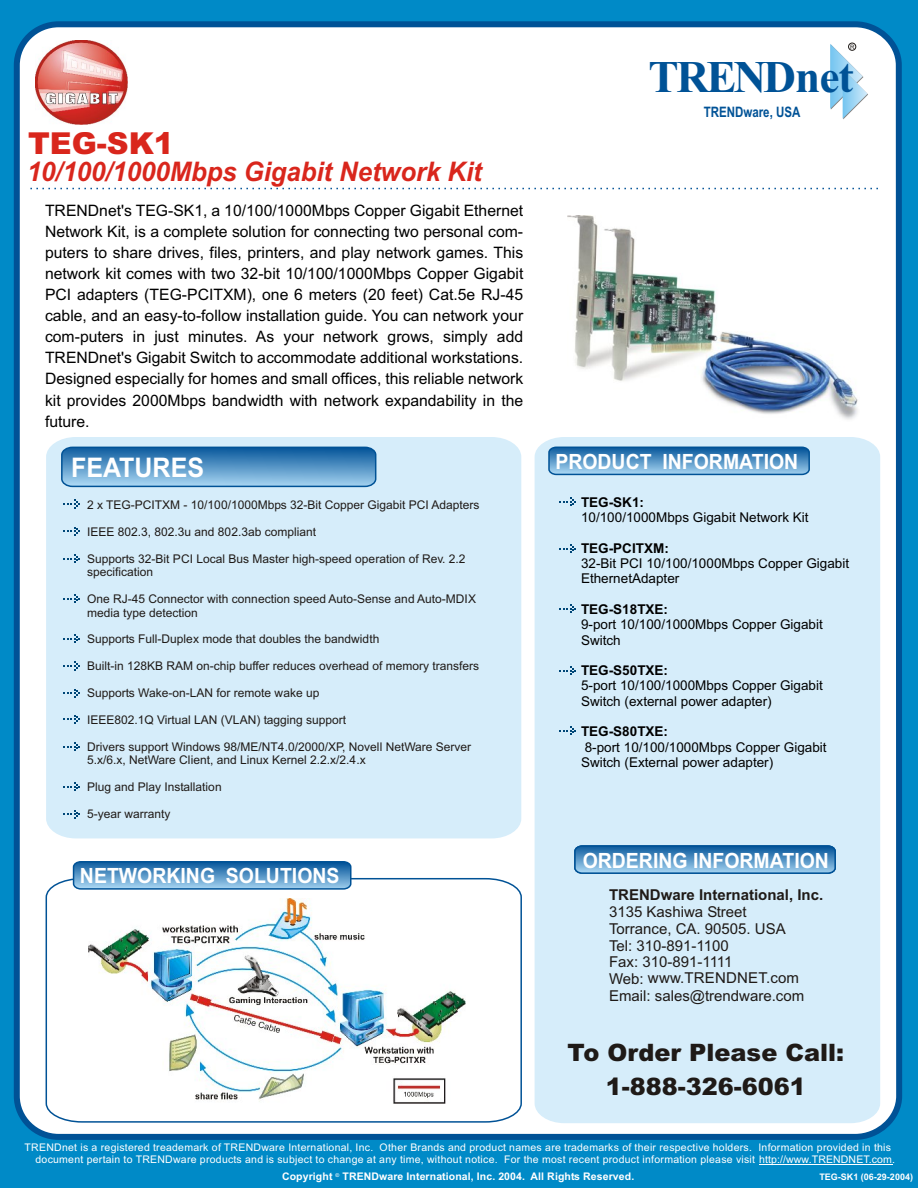
<style>
.page{position:relative;width:918px;height:1188px;background:#008ac7}
.page>*{position:absolute;margin:0;border:0;box-sizing:border-box;transform-origin:0 0}
.t1{font:700 45.3px "Times New Roman";letter-spacing:-.05em;color:#005296}
.t2{font:900 30.3px "Arial";color:#d9261c}
.t3{font:italic 700 27px "Arial";color:#d9261c;scale:.95 1}
.t4{font:700 27px "Arial";color:#fff;scale:.93 1}
.t5{font:900 24px/33.9px "Arial";color:#1f1a17;text-align:center}
.t6{font:700 21px "Arial";color:#fff;scale:.93 1}
.t7{font:15.75px/21.1px "Arial";color:#000;text-align:justify}
.t8{font:15px/16.5px "Arial";color:#1f1a17}
.t9{font:700 15px "Arial";color:#1f1a17}
.t10{font:700 14.4px "Arial";color:#005296;scale:.8 1}
.t11{font:13.5px/15.3px "Arial";color:#000}
.t12{font:700 13.5px "Arial";color:#000}
.t13{font:12px/13.4px "Arial";color:#1f1a17}
.t14{font:10.5px/11.7px "Arial";letter-spacing:.025em;color:#fff;text-align:center}
.t15{font:700 10.5px "Arial";letter-spacing:.01em;color:#fff}
.t16{font:700 9px "Arial";color:#fff}
.t17{font:6.15px "Arial";color:#1f1a17}
.t18{font:700 5.25px "Arial";color:#fff}
.s1{color:#008ac7}
</style>
<div class="page">
<div style="left:14px;top:21px;width:888px;height:1119px;background:#fff;border:6px solid #005296;border-radius:42px"></div>
<div style="left:535px;top:437px;width:345px;height:686px;background:#d6edfa"></div>
<svg style="left:30px;top:188px;width:848px;height:1px"></svg>
<svg style="left:830px;top:44px;width:38px;height:75px"></svg>
<div style="left:848px;top:43px;width:8px;height:8px;border:1px solid #1f1a17;border-radius:50%"></div>
<img style="left:567px;top:216px;width:291px;height:204px">
<img style="left:35px;top:40px;width:93px;height:85px">
<div style="left:46px;top:437px;width:475px;height:401px;background:#d6edfa"></div>
<svg style="left:60px;top:446px;width:317px;height:42px;background:#5795c5"></svg>
<svg style="left:63px;top:500px;width:17px;height:8px"></svg>
<svg style="left:63px;top:527px;width:17px;height:9px"></svg>
<svg style="left:63px;top:554px;width:17px;height:9px"></svg>
<svg style="left:63px;top:594px;width:17px;height:9px"></svg>
<svg style="left:63px;top:634px;width:17px;height:9px"></svg>
<svg style="left:63px;top:661px;width:17px;height:9px"></svg>
<svg style="left:63px;top:689px;width:17px;height:9px"></svg>
<svg style="left:63px;top:715px;width:17px;height:9px"></svg>
<svg style="left:63px;top:742px;width:17px;height:9px"></svg>
<svg style="left:63px;top:782px;width:17px;height:9px"></svg>
<svg style="left:63px;top:810px;width:17px;height:9px"></svg>
<svg style="left:559px;top:497px;width:16px;height:9px"></svg>
<svg style="left:548px;top:446px;width:263px;height:30px;background:#5492c3"></svg>
<svg style="left:559px;top:544px;width:16px;height:9px"></svg>
<svg style="left:559px;top:604px;width:16px;height:9px"></svg>
<svg style="left:559px;top:666px;width:16px;height:9px"></svg>
<svg style="left:559px;top:726px;width:16px;height:9px"></svg>
<svg style="left:573px;top:845px;width:264px;height:30px;background:#5291c2"></svg>
<svg style="left:45px;top:878px;width:477px;height:245px"></svg>
<svg style="left:72px;top:861px;width:280px;height:29px;background:#508fc1"></svg>
<hr style="left:759px;top:1164px;width:133px;height:1px;background:#fff">
<p class="t17" style="left:850px;top:44px;width:6px">R</p>
<h2 class="t2" style="left:28px;top:132px;width:148px">TEG-SK1</h2>
<h3 class="t3" style="left:27px;top:162px;width:480px">10/100/1000Mbps Gigabit Network Kit</h3>
<p class="t7" style="left:45px;top:201px;width:480px">TRENDnet's TEG-SK1, a 10/100/1000Mbps Copper Gigabit Ethernet Network Kit, is a complete solution for connecting two personal com&shy;puters to share drives, files, printers, and play network games. This network kit comes with two 32-bit 10/100/1000Mbps Copper Gigabit PCI adapters (TEG-PCITXM), one 6 meters (20 feet) Cat.5e RJ-45 cable, and an easy-to-follow installation guide. You can network your com-puters in just minutes. As your network grows, simply add TRENDnet's Gigabit Switch to accommodate additional workstations.<br>Designed especially for homes and small offices, this reliable network kit provides 2000Mbps bandwidth with network expandability in the future.</p>
<h3 class="t4" style="left:71px;top:457px;width:145px">FEATURES</h3>
<p class="t13" style="left:87px;top:500px;width:394px">2 x TEG-PCITXM - 10/100/1000Mbps 32-Bit Copper Gigabit PCI Adapters</p>
<p class="t13" style="left:87px;top:526px;width:231px">IEEE 802.3, 802.3u and 802.3ab compliant</p>
<p class="t13" style="left:87px;top:553px;width:380px">Supports 32-Bit PCI Local Bus Master high-speed operation of Rev. 2.2 specification</p>
<p class="t13" style="left:87px;top:593px;width:390px">One RJ-45 Connector with connection speed Auto-Sense and Auto-MDIX media type detection</p>
<p class="t13" style="left:87px;top:634px;width:294px">Supports Full-Duplex mode that doubles the bandwidth</p>
<p class="t13" style="left:87px;top:660px;width:394px">Built-in 128KB RAM on-chip buffer reduces overhead of memory transfers</p>
<p class="t13" style="left:87px;top:687px;width:234px">Supports Wake-on-LAN for remote wake up</p>
<p class="t13" style="left:87px;top:714px;width:261px">IEEE802.1Q Virtual LAN (VLAN) tagging support</p>
<p class="t13" style="left:87px;top:741px;width:386px">Drivers support Windows 98/ME/NT4.0/2000/XP, Novell NetWare Server<br>5.x/6.x, NetWare Client, and Linux Kernel 2.2.x/2.4.x</p>
<p class="t13" style="left:87px;top:781px;width:136px">Plug and Play Installation</p>
<p class="t13" style="left:87px;top:808px;width:85px">5-year warranty</p>
<h3 class="t6" style="left:80px;top:868px;width:281px">NETWORKING SOLUTIONS</h3>
<h1 class="t1" style="left:648px;top:61px;width:207px">TRENDnet</h1>
<p class="t10" style="left:704px;top:106px;width:122px">TRENDware, USA</p>
<h3 class="t6" style="left:555px;top:453px;width:263px">PRODUCT INFORMATION</h3>
<p class="t12" style="left:581px;top:497px;width:65px">TEG-SK1:</p>
<p class="t11" style="left:581px;top:511px;width:229px">10/100/1000Mbps Gigabit Network Kit</p>
<p class="t12" style="left:581px;top:543px;width:89px">TEG-PCITXM:</p>
<p class="t11" style="left:581px;top:557px;width:270px">32-Bit PCI 10/100/1000Mbps Copper Gigabit<br>EthernetAdapter</p>
<p class="t12" style="left:581px;top:604px;width:89px">TEG-S18TXE:</p>
<p class="t11" style="left:581px;top:618px;width:243px">9-port 10/100/1000Mbps Copper Gigabit<br>Switch</p>
<p class="t12" style="left:581px;top:665px;width:89px">TEG-S50TXE:</p>
<p class="t11" style="left:581px;top:679px;width:243px">5-port 10/100/1000Mbps Copper Gigabit<br>Switch (external power adapter)</p>
<p class="t12" style="left:581px;top:726px;width:89px">TEG-S80TXE:</p>
<p class="t11" style="left:581px;top:740px;width:247px">8-port 10/100/1000Mbps Copper Gigabit<br>Switch (External power adapter)</p>
<h3 class="t6" style="left:583px;top:852px;width:266px">ORDERING INFORMATION</h3>
<p class="t9" style="left:609px;top:890px;width:216px">TRENDware International, Inc.</p>
<p class="t8" style="left:609px;top:905px;width:192px">3135 Kashiwa Street<br>Torrance, CA. 90505. USA<br>Tel: 310-891-1100<br>Fax: 310-891-1111<br>Web: www.TRENDNET.com</p>
<p class="t8" style="left:609px;top:989px;width:197px">Email: sales@trendware.com</p>
<h3 class="t5" style="left:568px;top:1038px;width:278px">To Order Please Call:<br>1-888-326-6061</h3>
<p class="t14" style="left:25px;top:1143px;width:868px">TRENDnet is a registered treademark of TRENDware International, Inc. Other Brands and product names are trademarks of their respective holders. Information provided in this document pertain to TRENDware products and is subject to change at any time, without notice. For the most recent product information please visit <span class="s1">____________________</span></p>
<p class="t14" style="left:759px;top:1155px;width:137px">http://www.TRENDNET.com.</p>
<p class="t15" style="left:282px;top:1173px;width:354px">Copyright TRENDware International, Inc. 2004. All Rights Reserved.</p>
<p class="t18" style="left:336px;top:1173px;width:5px">©</p>
<p class="t16" style="left:819px;top:1174px;width:95px">TEG-SK1 (06-29-2004)</p>
</div>
